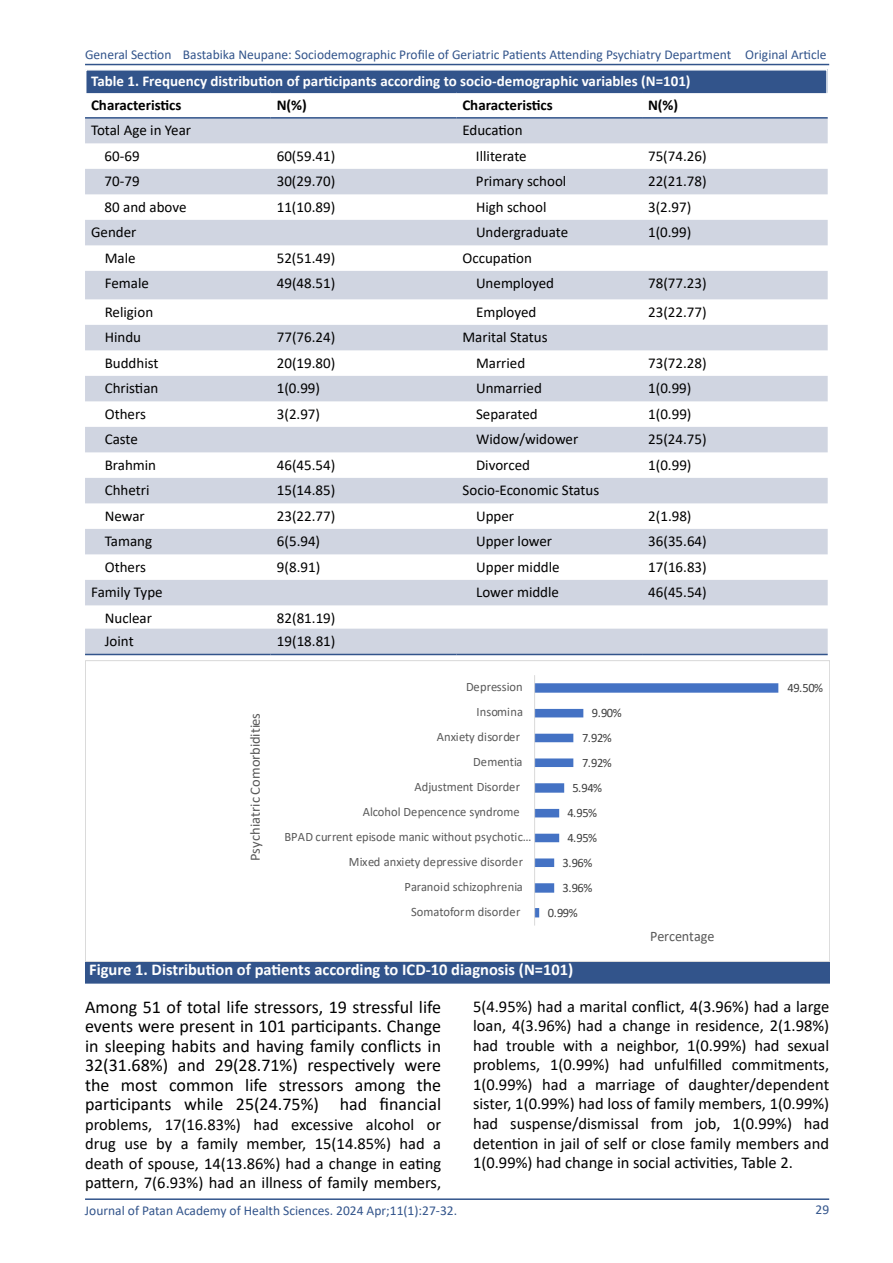
<style>
.page{position:relative;width:893px;height:1263px;background:#fff}
.page>*{position:absolute;margin:0;border:0;box-sizing:border-box;transform-origin:0 0}
.t1{font:18px/19.5px "Calibri";color:#000;text-align:justify}
.t2{font:16.5px/19.6px "Calibri";color:#000;text-align:justify}
.t3{font:700 16.5px "Calibri";color:#fff}
.t4{font:15px "Calibri";color:#000}
.t5{font:700 15px "Calibri";color:#fff}
.t6{font:700 15px "Calibri";color:#000}
.t7{font:14.55px "Calibri";color:#595959}
.t8{font:14.1px "Calibri";letter-spacing:.005em;color:#595959}
.t9{font:13.5px "Calibri";color:#32548b}
.t10{font:12.75px "Calibri";letter-spacing:.005em;color:#595959}
.t11{font:12.75px "Calibri";letter-spacing:-.04em;color:#404040}
</style>
<div class="page">
<hr style="left:85px;top:1198px;width:744px;height:2px;background:#32548b">
<hr style="left:85px;top:64px;width:744px;height:1px;background:#32548b">
<div style="left:85px;top:961px;width:744px;height:23px;background:#32548b"></div>
<div style="left:79px;top:955px;width:756px;height:30px;border:2px solid #fff"></div>
<div style="left:85px;top:69px;width:743px;height:23px;background:#32548b"></div>
<svg style="left:85px;top:119px;width:743px;height:535px;fill:#d0d5e1"></svg>
<hr style="left:85px;top:117px;width:186px;height:2px;background:#32548b">
<hr style="left:271px;top:117px;width:185px;height:2px;background:#32548b">
<hr style="left:456px;top:117px;width:186px;height:2px;background:#32548b">
<hr style="left:642px;top:117px;width:186px;height:2px;background:#32548b">
<hr style="left:85px;top:92px;width:186px;height:1px;background:#32548b">
<hr style="left:271px;top:92px;width:185px;height:1px;background:#32548b">
<hr style="left:456px;top:92px;width:186px;height:1px;background:#32548b">
<hr style="left:642px;top:92px;width:186px;height:1px;background:#32548b">
<hr style="left:85px;top:654px;width:186px;height:1px;background:#32548b">
<hr style="left:271px;top:654px;width:185px;height:1px;background:#32548b">
<hr style="left:456px;top:654px;width:186px;height:1px;background:#32548b">
<hr style="left:642px;top:654px;width:186px;height:1px;background:#32548b">
<div style="left:85px;top:69px;width:743px;height:27px;border:2px solid #fff"></div>
<div style="left:85px;top:660px;width:744px;height:301px;background:#fff"></div>
<svg style="left:535px;top:683px;width:243px;height:234px"></svg>
<hr style="left:534px;top:675px;width:1px;height:250px;background:#d9d9d9">
<p class="t9" style="left:183px;top:45px;width:550px">Bastabika Neupane: Sociodemographic Profile of Geriatric Patients Attending Psychiatry Department</p>
<p class="t9" style="left:85px;top:45px;width:88px">General Section</p>
<p class="t9" style="left:745px;top:45px;width:83px">Original Article</p>
<p class="t5" style="left:91px;top:71px;width:601px">Table 1. Frequency distribution of participants according to socio-demographic variables (N=101)</p>
<p class="t6" style="left:91px;top:94px;width:92px">Characteristics</p>
<p class="t6" style="left:277px;top:94px;width:32px">N(%)</p>
<p class="t6" style="left:462px;top:94px;width:92px">Characteristics</p>
<p class="t6" style="left:648px;top:94px;width:32px">N(%)</p>
<p class="t4" style="left:91px;top:120px;width:102px">Total Age in Year</p>
<p class="t4" style="left:462px;top:120px;width:62px">Education</p>
<p class="t4" style="left:105px;top:145px;width:37px">60-69</p>
<p class="t4" style="left:277px;top:145px;width:60px">60(59.41)</p>
<p class="t4" style="left:476px;top:145px;width:52px">Illiterate</p>
<p class="t4" style="left:648px;top:145px;width:60px">75(74.26)</p>
<p class="t4" style="left:105px;top:171px;width:37px">70-79</p>
<p class="t4" style="left:277px;top:171px;width:60px">30(29.70)</p>
<p class="t4" style="left:476px;top:171px;width:92px">Primary school</p>
<p class="t4" style="left:648px;top:171px;width:60px">22(21.78)</p>
<p class="t4" style="left:105px;top:196px;width:83px">80 and above</p>
<p class="t4" style="left:277px;top:196px;width:60px">11(10.89)</p>
<p class="t4" style="left:476px;top:196px;width:72px">High school</p>
<p class="t4" style="left:648px;top:196px;width:45px">3(2.97)</p>
<p class="t4" style="left:91px;top:222px;width:47px">Gender</p>
<p class="t4" style="left:476px;top:222px;width:94px">Undergraduate</p>
<p class="t4" style="left:648px;top:222px;width:45px">1(0.99)</p>
<p class="t4" style="left:105px;top:247px;width:32px">Male</p>
<p class="t4" style="left:277px;top:247px;width:60px">52(51.49)</p>
<p class="t4" style="left:462px;top:247px;width:71px">Occupation</p>
<p class="t4" style="left:105px;top:273px;width:46px">Female</p>
<p class="t4" style="left:277px;top:273px;width:60px">49(48.51)</p>
<p class="t4" style="left:476px;top:273px;width:80px">Unemployed</p>
<p class="t4" style="left:648px;top:273px;width:60px">78(77.23)</p>
<p class="t4" style="left:105px;top:301px;width:50px">Religion</p>
<p class="t4" style="left:476px;top:301px;width:62px">Employed</p>
<p class="t4" style="left:648px;top:301px;width:60px">23(22.77)</p>
<p class="t4" style="left:105px;top:327px;width:38px">Hindu</p>
<p class="t4" style="left:277px;top:327px;width:60px">77(76.24)</p>
<p class="t4" style="left:462px;top:327px;width:87px">Marital Status</p>
<p class="t4" style="left:105px;top:352px;width:55px">Buddhist</p>
<p class="t4" style="left:277px;top:352px;width:60px">20(19.80)</p>
<p class="t4" style="left:476px;top:352px;width:51px">Married</p>
<p class="t4" style="left:648px;top:352px;width:60px">73(72.28)</p>
<p class="t4" style="left:105px;top:378px;width:55px">Christian</p>
<p class="t4" style="left:277px;top:378px;width:45px">1(0.99)</p>
<p class="t4" style="left:476px;top:378px;width:67px">Unmarried</p>
<p class="t4" style="left:648px;top:378px;width:45px">1(0.99)</p>
<p class="t4" style="left:105px;top:403px;width:43px">Others</p>
<p class="t4" style="left:277px;top:403px;width:45px">3(2.97)</p>
<p class="t4" style="left:476px;top:403px;width:63px">Separated</p>
<p class="t4" style="left:648px;top:403px;width:45px">1(0.99)</p>
<p class="t4" style="left:105px;top:429px;width:35px">Caste</p>
<p class="t4" style="left:476px;top:429px;width:104px">Widow/widower</p>
<p class="t4" style="left:648px;top:429px;width:60px">25(24.75)</p>
<p class="t4" style="left:105px;top:454px;width:53px">Brahmin</p>
<p class="t4" style="left:277px;top:454px;width:60px">46(45.54)</p>
<p class="t4" style="left:476px;top:454px;width:55px">Divorced</p>
<p class="t4" style="left:648px;top:454px;width:45px">1(0.99)</p>
<p class="t4" style="left:105px;top:480px;width:46px">Chhetri</p>
<p class="t4" style="left:277px;top:480px;width:60px">15(14.85)</p>
<p class="t4" style="left:463px;top:480px;width:138px">Socio-Economic Status</p>
<p class="t4" style="left:105px;top:505px;width:42px">Newar</p>
<p class="t4" style="left:277px;top:505px;width:60px">23(22.77)</p>
<p class="t4" style="left:476px;top:505px;width:40px">Upper</p>
<p class="t4" style="left:648px;top:505px;width:45px">2(1.98)</p>
<p class="t4" style="left:105px;top:531px;width:49px">Tamang</p>
<p class="t4" style="left:277px;top:531px;width:45px">6(5.94)</p>
<p class="t4" style="left:476px;top:531px;width:78px">Upper lower</p>
<p class="t4" style="left:648px;top:531px;width:60px">36(35.64)</p>
<p class="t4" style="left:105px;top:556px;width:43px">Others</p>
<p class="t4" style="left:277px;top:556px;width:45px">9(8.91)</p>
<p class="t4" style="left:476px;top:556px;width:85px">Upper middle</p>
<p class="t4" style="left:648px;top:556px;width:60px">17(16.83)</p>
<p class="t4" style="left:91px;top:582px;width:73px">Family Type</p>
<p class="t4" style="left:476px;top:582px;width:84px">Lower middle</p>
<p class="t4" style="left:648px;top:582px;width:60px">46(45.54)</p>
<p class="t4" style="left:105px;top:607px;width:49px">Nuclear</p>
<p class="t4" style="left:277px;top:607px;width:60px">82(81.19)</p>
<p class="t4" style="left:105px;top:630px;width:30px">Joint</p>
<p class="t4" style="left:277px;top:630px;width:60px">19(18.81)</p>
<p class="t8" style="left:245px;top:861px;width:150px;rotate:-90deg">Psychiatric Comorbidities</p>
<p class="t10" style="left:466px;top:678px;width:58px">Depression</p>
<p class="t10" style="left:476px;top:703px;width:48px">Insomina</p>
<p class="t11" style="left:592px;top:704px;width:31px">9.90%</p>
<p class="t10" style="left:437px;top:728px;width:85px">Anxiety disorder</p>
<p class="t11" style="left:582px;top:729px;width:31px">7.92%</p>
<p class="t10" style="left:473px;top:753px;width:51px">Dementia</p>
<p class="t11" style="left:582px;top:754px;width:31px">7.92%</p>
<p class="t10" style="left:414px;top:778px;width:108px">Adjustment Disorder</p>
<p class="t11" style="left:572px;top:779px;width:31px">5.94%</p>
<p class="t10" style="left:363px;top:803px;width:159px">Alcohol Depencence syndrome</p>
<p class="t11" style="left:567px;top:804px;width:31px">4.95%</p>
<p class="t10" style="left:285px;top:828px;width:248px">BPAD current episode manic without psychotic…</p>
<p class="t11" style="left:567px;top:829px;width:31px">4.95%</p>
<p class="t10" style="left:349px;top:853px;width:176px">Mixed anxiety depressive disorder</p>
<p class="t11" style="left:563px;top:854px;width:31px">3.96%</p>
<p class="t10" style="left:404px;top:878px;width:120px">Paranoid schizophrenia</p>
<p class="t11" style="left:563px;top:879px;width:31px">3.96%</p>
<p class="t10" style="left:411px;top:903px;width:111px">Somatoform disorder</p>
<p class="t11" style="left:548px;top:904px;width:31px">0.99%</p>
<p class="t3" style="left:89px;top:957px;width:486px">Figure 1. Distribution of patients according to ICD-10 diagnosis (N=101)</p>
<p class="t7" style="left:650px;top:926px;width:66px">Percentage</p>
<p class="t11" style="left:787px;top:679px;width:37px">49.50%</p>
<p class="t1" style="left:85px;top:997px;width:358px">Among 51 of total life stressors, 19 stressful life events were present in 101 participants. Change in sleeping habits and having family conflicts in 32(31.68%) and 29(28.71%) respectively were the most common life stressors among the participants while 25(24.75%) had financial</p>
<p class="t2" style="left:85px;top:1114px;width:358px">problems, 17(16.83%) had excessive alcohol or drug use by a family member, 15(14.85%) had a death of spouse, 14(13.86%) had a change in eating pattern, 7(6.93%) had an illness of family members,</p>
<p class="t9" style="left:85px;top:1201px;width:374px">Journal of Patan Academy of Health Sciences. 2024 Apr;11(1):27-32.</p>
<p class="t2" style="left:473px;top:996px;width:358px">5(4.95%) had a marital conflict, 4(3.96%) had a large loan, 4(3.96%) had a change in residence, 2(1.98%) had trouble with a neighbor, 1(0.99%) had sexual problems, 1(0.99%) had unfulfilled commitments, 1(0.99%) had a marriage of daughter/dependent sister, 1(0.99%) had loss of family members, 1(0.99%) had suspense/dismissal from job, 1(0.99%) had detention in jail of self or close family members and 1(0.99%) had change in social activities, Table 2.</p>
<p class="t9" style="left:815px;top:1200px;width:15px">29</p>
</div>
